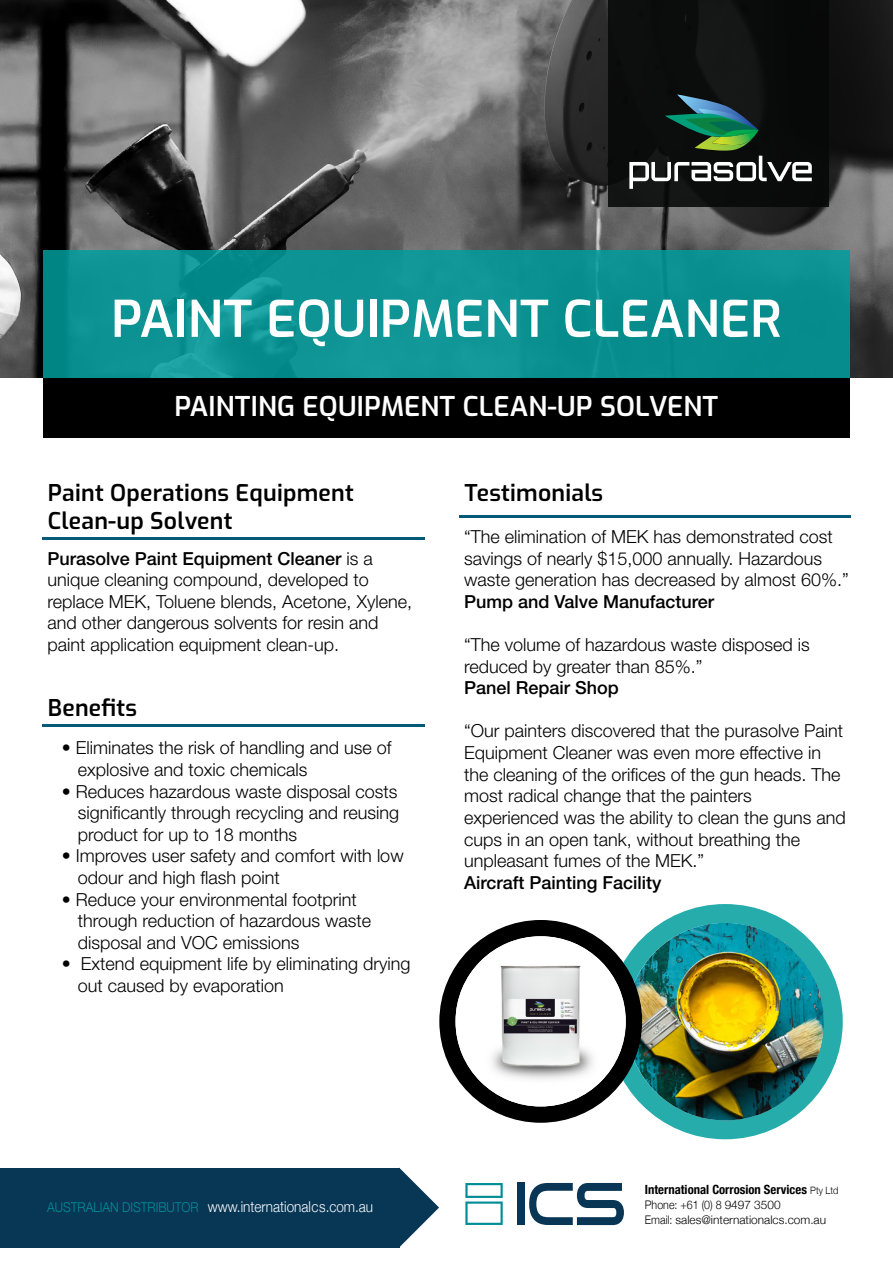
<style>
.page{position:relative;width:893px;height:1263px;background:#fff}
.page>*{position:absolute;margin:0;border:0;box-sizing:border-box;transform-origin:0 0}
.t1{font:600 50.4px "Exo";letter-spacing:.005em;color:#fff}
.t2{font:600 27.15px "Exo";letter-spacing:.005em;color:#fff}
.t3{font:600 23.1px/27.6px "Exo";letter-spacing:.01em;color:#000}
.t4{font:300 18px/21.6px "Helvetica Neue LT Std";color:#000}
.t5{font:500 18px "Helvetica Neue LT Std";color:#000}
.t6{font:300 15px "Helvetica Neue";color:#fff;scale:.9 1}
.t7{font:700 condensed 12.75px "Helvetica Neue";color:#000}
.t8{font:300 11.85px/15.3px "Helvetica Neue";color:#000;scale:.9 1}
.s1{font-weight:500}
.s2{font-size:13.5px;color:#008f98}
.s3{font-weight:300;font-stretch:normal;font-size:10.2px}
</style>
<div class="page">
<svg style="left:465px;top:1183px;width:38px;height:42px"></svg>
<svg style="left:529px;top:1183px;width:95px;height:42px"></svg>
<div style="left:517px;top:1183px;width:8px;height:42px;background:#093655"></div>
<div style="left:0;top:1168px;width:399px;height:79px;background:#083655"></div>
<svg style="left:399px;top:1168px;width:40px;height:79px"></svg>
<img style="left:0;top:0;width:893px;height:377px">
<div style="left:608px;top:0;width:221px;height:207px;background:#070808"></div>
<svg style="left:629px;top:94px;width:183px;height:95px"></svg>
<hr style="left:42px;top:537px;width:383px;height:3px;background:#025978">
<hr style="left:42px;top:724px;width:383px;height:3px;background:#025978">
<hr style="left:459px;top:516px;width:391px;height:2px;background:#025978">
<div style="left:43px;top:250px;width:807px;height:128px;background:#0c9292"></div>
<div style="left:43px;top:378px;width:807px;height:59px;background:#000"></div>
<div style="left:607px;top:904px;width:236px;height:235px;background:#27acac;border-radius:50%"></div>
<div style="left:439px;top:920px;width:203px;height:203px;background:#000;border-radius:50%"></div>
<img style="left:455px;top:923px;width:369px;height:197px">
<img style="left:456px;top:936px;width:170px;height:170px">
<h1 class="t1" style="left:111px;top:281px;width:672px">PAINT EQUIPMENT CLEANER</h1>
<h2 class="t2" style="left:174px;top:386px;width:545px">PAINTING EQUIPMENT CLEAN-UP SOLVENT</h2>
<p class="t3" style="left:48px;top:478px;width:307px">Paint Operations Equipment<br>Clean-up Solvent</p>
<p class="t4" style="left:48px;top:547px;width:366px"><span class="s1">Purasolve Paint Equipment Cleaner</span> is a unique cleaning compound, developed to replace MEK, Toluene blends, Acetone, Xylene, and other dangerous solvents for resin and paint application equipment clean-up.</p>
<p class="t3" style="left:48px;top:692px;width:91px">Benefits</p>
<p class="t4" style="left:78px;top:737px;width:315px;text-indent:-16px">• Eliminates the risk of handling and use of explosive and toxic chemicals</p>
<p class="t4" style="left:78px;top:780px;width:323px;text-align:justify;text-indent:-16px">• Reduces hazardous waste disposal costs significantly through recycling and reusing product for up to 18 months</p>
<p class="t4" style="left:78px;top:845px;width:327px;text-indent:-16px">• Improves user safety and comfort with low odour and high flash point</p>
<p class="t4" style="left:78px;top:888px;width:295px;text-indent:-16px">• Reduce your environmental footprint through reduction of hazardous waste disposal and VOC emissions</p>
<p class="t4" style="left:78px;top:953px;width:334px;text-indent:-16px">• Extend equipment life by eliminating drying out caused by evaporation</p>
<p class="t3" style="left:464px;top:478px;width:140px">Testimonials</p>
<p class="t4" style="left:464px;top:525px;width:386px">“The elimination of MEK has demonstrated cost savings of nearly $15,000 annually. Hazardous waste generation has decreased by almost 60%.”</p>
<p class="t5" style="left:464px;top:591px;width:252px">Pump and Valve Manufacturer</p>
<p class="t4" style="left:464px;top:633px;width:347px">“The volume of hazardous waste disposed is reduced by greater than 85%.”</p>
<p class="t5" style="left:464px;top:677px;width:156px">Panel Repair Shop</p>
<p class="t4" style="left:464px;top:720px;width:383px">“Our painters discovered that the purasolve Paint Equipment Cleaner was even more effective in the cleaning of the orifices of the gun heads. The most radical change that the painters experienced was the ability to clean the guns and cups in an open tank, without breathing the unpleasant fumes of the MEK.”</p>
<p class="t5" style="left:464px;top:871px;width:199px">Aircraft Painting Facility</p>
<p class="t6" style="left:47px;top:1195px;width:364px"><span class="s2">AUSTRALIAN DISTRIBUTOR</span> www.internationalcs.com.au</p>
<p class="t7" style="left:645px;top:1178px;width:195px">International Corrosion Services <span class="s3">Pty Ltd</span></p>
<p class="t8" style="left:645px;top:1196px;width:203px">Phone: +61 (0) 8 9497 3500<br>Email: sales@internationalcs.com.au</p>
</div>
